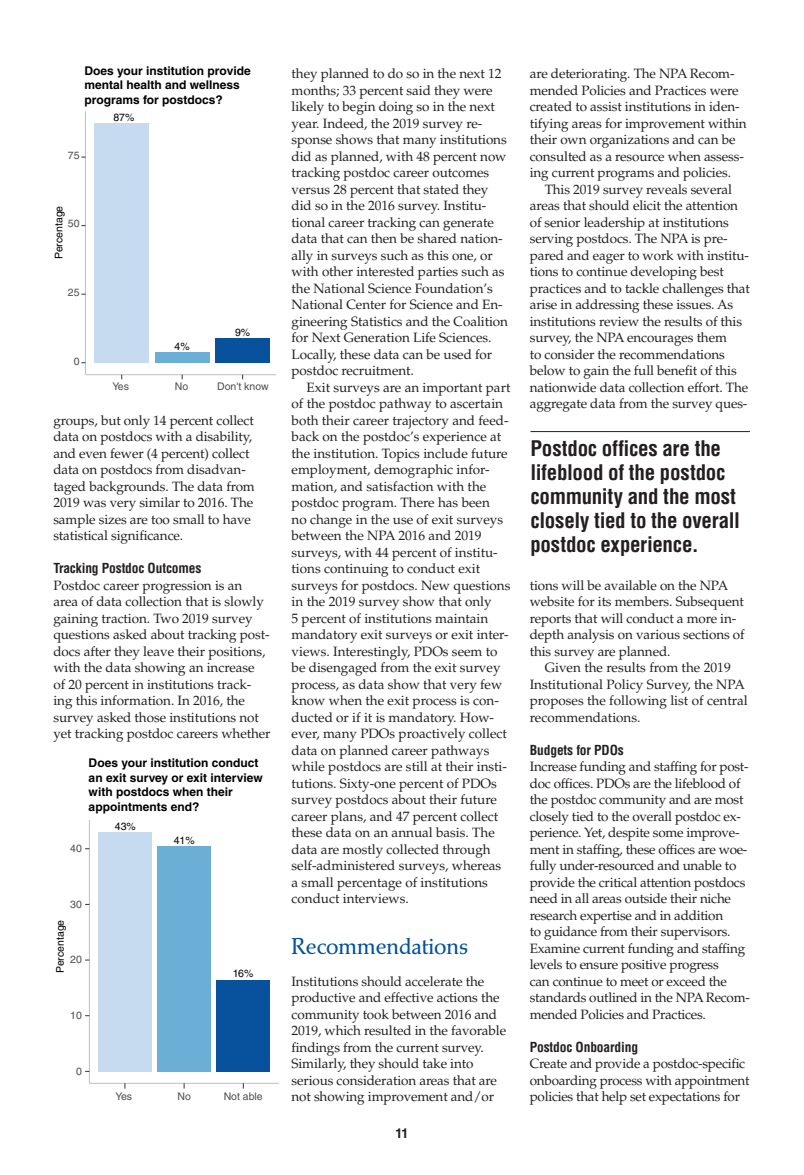
<style>
.page{position:relative;width:804px;height:1175px;background:#fff}
.page>*{position:absolute;margin:0;border:0;box-sizing:border-box;transform-origin:0 0}
.NPA_Head2{font:24px "Palatino Bk H";letter-spacing:-.005em;color:#01529b}
.NPA_Pull_Quote{font:700 condensed 21px/24px "Helvetica LT Std";letter-spacing:-.01em;color:#231f20}
.NPA_Text_no_indent{font:13.5px/16.5px "Palatino LT Std";letter-spacing:-.01em;color:#231f20}
.NPA_Text{font:13.5px/16.5px "Palatino LT Std";color:#231f20}
.NPA_Head3{font:700 condensed 13.5px "Helvetica LT Std";letter-spacing:-.01em;color:#231f20}
.t1{font:700 13.5px "Helvetica LT Std";color:#231f20}
.t2{font:700 12px/14.4px "Helvetica LT Std";color:#000}
.t3{font:10.5px "Helvetica LT Std";color:#4d4d4d}
.t4{font:10.5px "Helvetica LT Std";color:#000}
</style>
<div class="page">
<div style="left:215px;top:338px;width:55px;height:25px;background:#08519c"></div>
<div style="left:155px;top:352px;width:54px;height:11px;background:#6baed6"></div>
<div style="left:94px;top:123px;width:55px;height:240px;background:#c6dbef"></div>
<hr style="left:85px;top:111px;width:1px;height:264px;background:#bebebe">
<hr style="left:85px;top:374px;width:190px;height:1px;background:#bebebe">
<div style="left:157px;top:846px;width:54px;height:225px;background:#6baed6"></div>
<div style="left:216px;top:979px;width:54px;height:92px;background:#08519c"></div>
<div style="left:98px;top:832px;width:53px;height:239px;background:#c6dbef"></div>
<hr style="left:89px;top:820px;width:1px;height:263px;background:#bebebe">
<hr style="left:89px;top:1082px;width:190px;height:1px;background:#bebebe">
<hr style="left:530px;top:431px;width:219px;height:1px;background:#231f20">
<p class="t2" style="left:84px;top:63px;width:168px">Does your institution provide mental health and wellness programs for postdocs?</p>
<p class="t4" style="left:113px;top:111px;width:23px">87%</p>
<p class="t3" style="left:68px;top:149px;width:13px">75</p>
<p class="t4" style="left:53px;top:259px;width:55px;rotate:-90deg">Percentage</p>
<p class="t3" style="left:68px;top:218px;width:13px">50</p>
<p class="t3" style="left:68px;top:286px;width:13px">25</p>
<p class="t3" style="left:74px;top:355px;width:7px">0</p>
<p class="t4" style="left:174px;top:340px;width:17px">4%</p>
<p class="t4" style="left:235px;top:326px;width:17px">9%</p>
<p class="t3" style="left:112px;top:380px;width:18px">Yes</p>
<p class="t3" style="left:175px;top:380px;width:15px">No</p>
<p class="t3" style="left:217px;top:380px;width:53px">Don't know</p>
<p class="NPA_Text" style="left:53px;top:412px;width:203px">groups, but only 14 percent collect data on postdocs with a disability, and even fewer (4 percent) collect data on postdocs from disadvan&shy;taged backgrounds. The data from 2019 was very similar to 2016. The sample sizes are too small to have statistical significance.</p>
<p class="NPA_Head3" style="left:53px;top:560px;width:149px">Tracking Postdoc Outcomes</p>
<p class="NPA_Text_no_indent" style="left:53px;top:577px;width:218px">Postdoc career progression is an area of data collection that is slowly gaining traction. Two 2019 survey questions asked about tracking post&shy;docs after they leave their positions, with the data showing an increase<br>of 20 percent in institutions track&shy;ing this information. In 2016, the survey asked those institutions not yet tracking postdoc careers whether</p>
<p class="t2" style="left:89px;top:756px;width:175px">Does your institution conduct an exit survey or exit interview with postdocs when their appointments end?</p>
<p class="t4" style="left:115px;top:820px;width:23px">43%</p>
<p class="t4" style="left:174px;top:834px;width:23px">41%</p>
<p class="t3" style="left:70px;top:842px;width:13px">40</p>
<p class="t3" style="left:70px;top:898px;width:13px">30</p>
<p class="t4" style="left:54px;top:972px;width:55px;rotate:-90deg">Percentage</p>
<p class="t3" style="left:70px;top:953px;width:13px">20</p>
<p class="t3" style="left:70px;top:1009px;width:13px">10</p>
<p class="t3" style="left:76px;top:1064px;width:7px">0</p>
<p class="t4" style="left:233px;top:967px;width:22px">16%</p>
<p class="t3" style="left:115px;top:1090px;width:18px">Yes</p>
<p class="t3" style="left:177px;top:1090px;width:15px">No</p>
<p class="t3" style="left:223px;top:1090px;width:40px">Not able</p>
<p class="NPA_Text_no_indent" style="left:291px;top:65px;width:218px">they planned to do so in the next 12 months; 33 percent said they were likely to begin doing so in the next year. Indeed, the 2019 survey re&shy;sponse shows that many institutions did as planned, with 48 percent now tracking postdoc career outcomes versus 28 percent that stated they did so in the 2016 survey. Institu&shy;tional career tracking can generate data that can then be shared nation&shy;ally in surveys such as this one, or with other interested parties such as the National Science Foundation’s National Center for Science and En&shy;gineering Statistics and the Coalition for Next Generation Life Sciences.<br>Locally, these data can be used for postdoc recruitment.</p>
<p class="NPA_Text" style="left:291px;top:379px;width:220px;text-indent:15px">Exit surveys are an important part of the postdoc pathway to ascertain both their career trajectory and feed&shy;back on the postdoc’s experience at the institution. Topics include future employment, demographic infor&shy;mation, and satisfaction with the postdoc program. There has been<br>no change in the use of exit surveys between the NPA 2016 and 2019 surveys, with 44 percent of institu&shy;tions continuing to conduct exit surveys for postdocs. New questions in the 2019 survey show that only<br>5 percent of institutions maintain mandatory exit surveys or exit inter&shy;views. Interestingly, PDOs seem to be disengaged from the exit survey process, as data show that very few know when the exit process is con&shy;ducted or if it is mandatory. How&shy;ever, many PDOs proactively collect data on planned career pathways while postdocs are still at their insti&shy;tutions. Sixty-one percent of PDOs survey postdocs about their future career plans, and 47 percent collect these data on an annual basis. The data are mostly collected through self-administered surveys, whereas a small percentage of institutions conduct interviews.</p>
<p class="NPA_Head2" style="left:291px;top:930px;width:178px">Recommendations</p>
<p class="NPA_Text_no_indent" style="left:291px;top:973px;width:216px">Institutions should accelerate the productive and effective actions the community took between 2016 and 2019, which resulted in the favorable findings from the current survey.<br>Similarly, they should take into serious consideration areas that are not showing improvement and/or</p>
<p class="t1" style="left:395px;top:1125px;width:15px">11</p>
<p class="NPA_Text_no_indent" style="left:529px;top:65px;width:218px">are deteriorating. The NPA Recom&shy;mended Policies and Practices were created to assist institutions in iden&shy;tifying areas for improvement within their own organizations and can be consulted as a resource when assess&shy;ing current programs and policies.</p>
<p class="NPA_Text" style="left:529px;top:181px;width:221px;text-indent:15px">This 2019 survey reveals several areas that should elicit the attention of senior leadership at institutions serving postdocs. The NPA is pre&shy;pared and eager to work with institu&shy;tions to continue developing best practices and to tackle challenges that arise in addressing these issues. As institutions review the results of this survey, the NPA encourages them<br>to consider the recommendations below to gain the full benefit of this nationwide data collection effort. The aggregate data from the survey ques-</p>
<p class="NPA_Pull_Quote" style="left:530px;top:436px;width:211px">Postdoc offices are the lifeblood of the postdoc community and the most closely tied to the overall postdoc experience.</p>
<p class="NPA_Text" style="left:529px;top:577px;width:216px">tions will be available on the NPA website for its members. Subsequent reports that will conduct a more in&shy;depth analysis on various sections of this survey are planned.</p>
<p class="NPA_Text" style="left:529px;top:659px;width:219px;text-indent:15px">Given the results from the 2019<br>Institutional Policy Survey, the NPA proposes the following list of central recommendations.</p>
<p class="NPA_Head3" style="left:529px;top:741px;width:95px">Budgets for PDOs</p>
<p class="NPA_Text_no_indent" style="left:529px;top:758px;width:221px">Increase funding and staffing for post&shy;doc offices. PDOs are the lifeblood of the postdoc community and are most closely tied to the overall postdoc ex&shy;perience. Yet, despite some improve&shy;ment in staffing, these offices are woe&shy;fully under-resourced and unable to provide the critical attention postdocs need in all areas outside their niche research expertise and in addition<br>to guidance from their supervisors.<br>Examine current funding and staffing levels to ensure positive progress<br>can continue to meet or exceed the standards outlined in the NPA Recom&shy;mended Policies and Practices.</p>
<p class="NPA_Head3" style="left:529px;top:1038px;width:110px">Postdoc Onboarding</p>
<p class="NPA_Text_no_indent" style="left:529px;top:1055px;width:221px">Create and provide a postdoc-specific onboarding process with appointment policies that help set expectations for</p>
</div>
